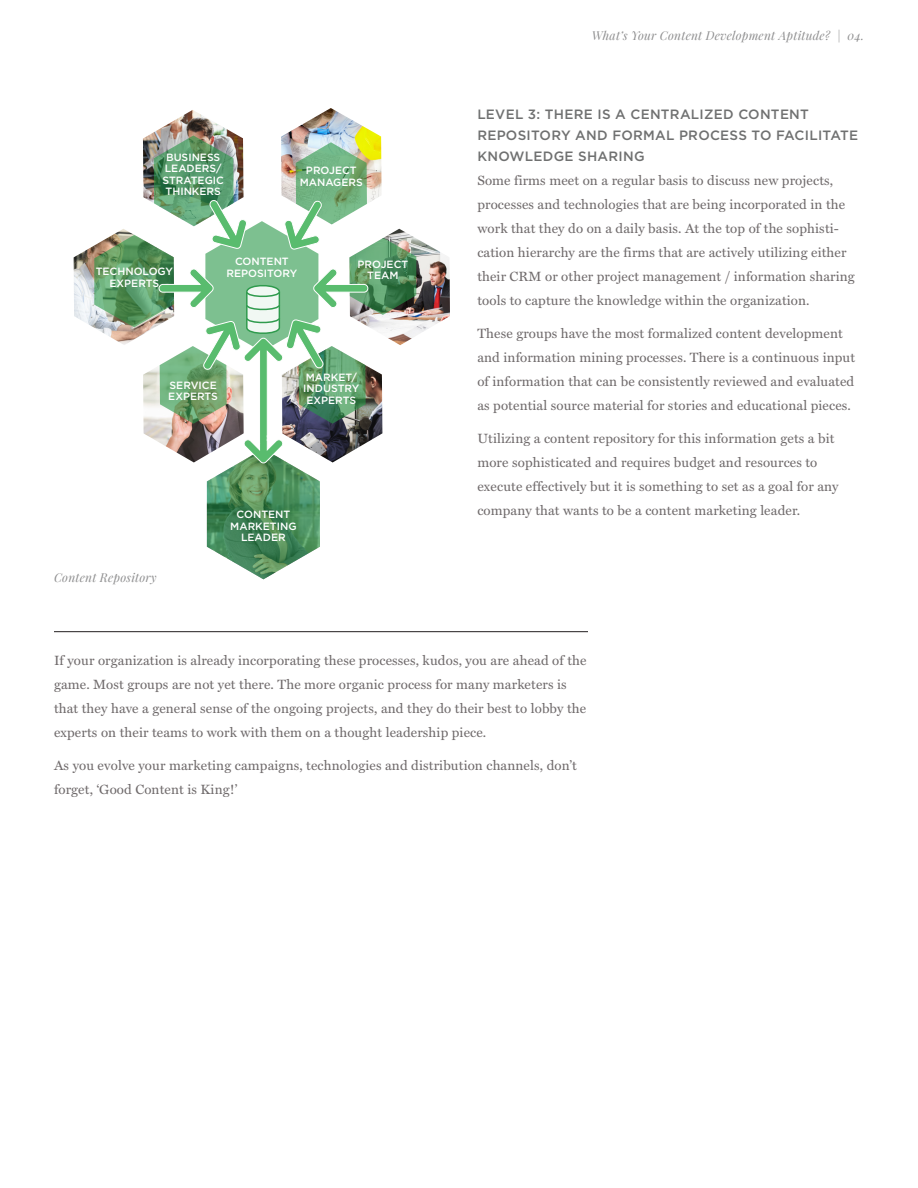
<style>
.page{position:relative;width:918px;height:1188px;background:#fff}
.page>*{position:absolute;margin:0;border:0;box-sizing:border-box;transform-origin:0 0}
.t1{font:13.5px/24px "Miller Text Roman";letter-spacing:.01em;color:#706b6c}
.t2{font:500 13.5px/21px "Gotham HTF";letter-spacing:.02em;color:#6f7070}
.t3{font:italic 12px "Playfair Display";letter-spacing:.02em;color:#8e8e8f}
.t4{font:500 10.5px/11.4px "Gotham HTF";color:#fff;text-align:center}
</style>
<div class="page">
<hr style="left:54px;top:631px;width:534px;height:1px;background:#231f20">
<img style="left:284px;top:108px;width:95px;height:27px">
<img style="left:149px;top:110px;width:88px;height:25px">
<img style="left:74px;top:245px;width:20px;height:83px">
<img style="left:416px;top:238px;width:34px;height:97px">
<img style="left:94px;top:135px;width:322px;height:444px">
<p class="t4" style="left:163px;top:151px;width:63px">BUSINESS<br>LEADERS/<br>STRATEGIC<br>THINKERS</p>
<p class="t4" style="left:300px;top:164px;width:65px">PROJECT<br>MANAGERS</p>
<p class="t4" style="left:96px;top:266px;width:79px">TECHNOLOGY<br>EXPERTS</p>
<p class="t4" style="left:227px;top:256px;width:72px">CONTENT<br>REPOSITORY</p>
<p class="t4" style="left:358px;top:258px;width:52px">PROJECT<br>TEAM</p>
<p class="t4" style="left:168px;top:379px;width:51px;text-align:left">SERVICE<br>EXPERTS</p>
<p class="t4" style="left:303px;top:371px;width:58px">MARKET/<br>INDUSTRY<br>EXPERTS</p>
<p class="t3" style="left:54px;top:569px;width:104px">Content Repository</p>
<p class="t4" style="left:230px;top:508px;width:68px">CONTENT<br>MARKETING<br>LEADER</p>
<p class="t3" style="left:592px;top:27px;width:274px">What’s Your Content Development Aptitude? | 04.</p>
<p class="t2" style="left:477px;top:104px;width:333px">LEVEL 3: THERE IS A CENTRALIZED CONTENT</p>
<p class="t2" style="left:477px;top:125px;width:382px">REPOSITORY AND FORMAL PROCESS TO FACILITATE<br>KNOWLEDGE SHARING</p>
<p class="t1" style="left:477px;top:168px;width:358px">Some firms meet on a regular basis to discuss new projects,</p>
<p class="t1" style="left:477px;top:192px;width:379px">processes and technologies that are being incorporated in the work that they do on a daily basis. At the top of the sophisti&shy;cation hierarchy are the firms that are actively utilizing either their CRM or other project management / information sharing tools to capture the knowledge within the organization.</p>
<p class="t1" style="left:477px;top:321px;width:379px">These groups have the most formalized content development and information mining processes. There is a continuous input of information that can be consistently reviewed and evaluated as potential source material for stories and educational pieces.</p>
<p class="t1" style="left:477px;top:426px;width:363px">Utilizing a content repository for this information gets a bit more sophisticated and requires budget and resources to execute effectively but it is something to set as a goal for any company that wants to be a content marketing leader.</p>
<p class="t1" style="left:54px;top:649px;width:534px">If your organization is already incorporating these processes, kudos, you are ahead of the game. Most groups are not yet there. The more organic process for many marketers is that they have a general sense of the ongoing projects, and they do their best to lobby the experts on their teams to work with them on a thought leadership piece.</p>
<p class="t1" style="left:54px;top:754px;width:524px">As you evolve your marketing campaigns, technologies and distribution channels, don’t forget, ‘Good Content is King!’</p>
</div>
